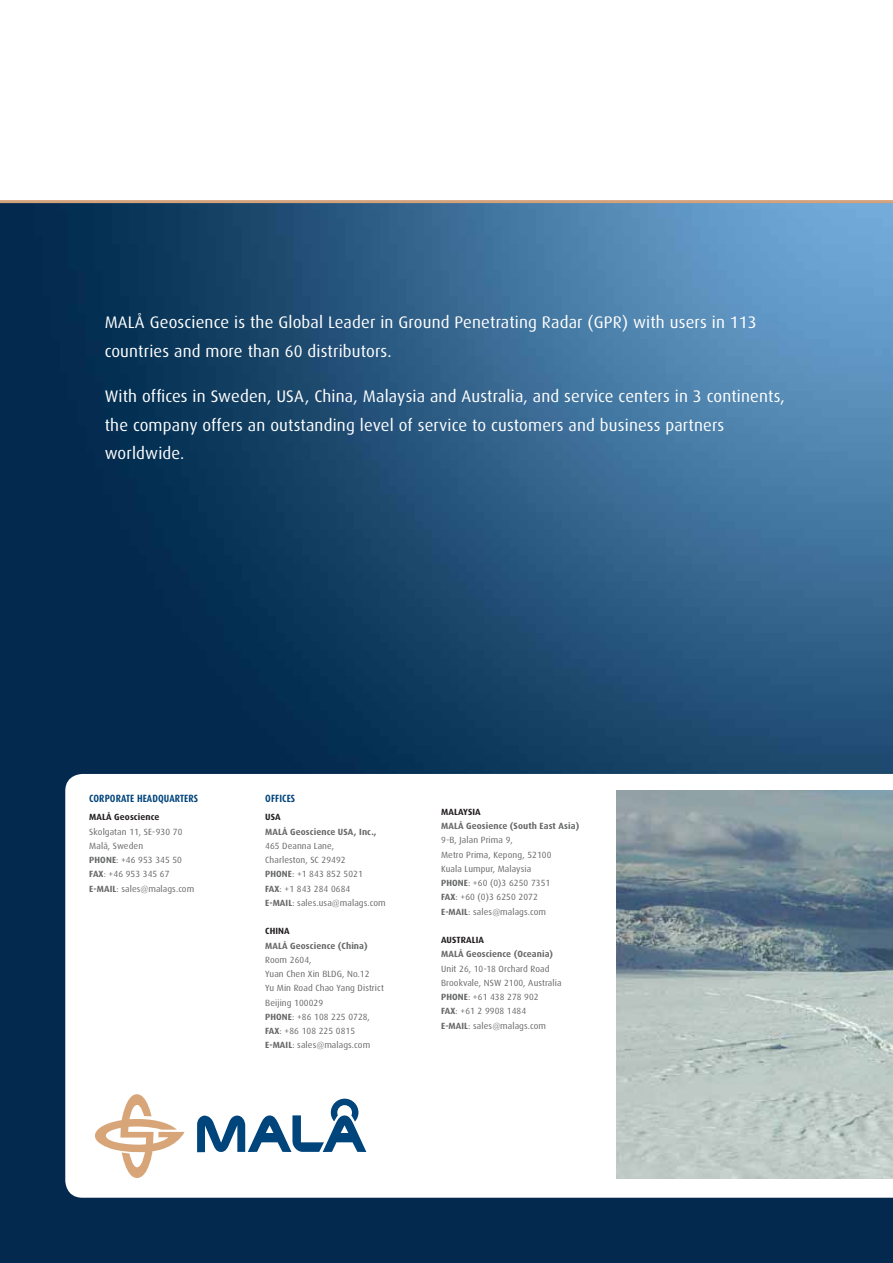
<style>
.page{position:relative;width:893px;height:1263px;background:#fff}
.page>*{position:absolute;margin:0;border:0;box-sizing:border-box;transform-origin:0 0}
.t1{font:16.8px/28.2px "Dax";letter-spacing:.01em;color:#fff}
.t2{font:700 10.5px "Dax Condensed";letter-spacing:.01em;color:#00447c}
.t3{font:9px/14.2px "Dax";letter-spacing:.01em;color:#666767}
.t4{font:700 9px "Dax";letter-spacing:.01em;color:#666767}
.t5{font:700 9px "Dax";letter-spacing:.01em;color:#231f20}
.s1{font-weight:700}
</style>
<div class="page">
<img style="left:0;top:203px;width:892px;height:1060px">
<svg style="left:65px;top:774px;width:827px;height:424px"></svg>
<img style="left:617px;top:791px;width:275px;height:387px">
<svg style="left:197px;top:1099px;width:169px;height:53px"></svg>
<svg style="left:95px;top:1094px;width:90px;height:84px"></svg>
<hr style="left:0;top:200px;width:892px;height:3px;background:#d3a27b">
<h1 class="t1" style="left:105px;top:309px;width:654px">MALÅ Geoscience is the Global Leader in Ground Penetrating Radar (GPR) with users in 113 countries and more than 60 distributors.</h1>
<h1 class="t1" style="left:105px;top:383px;width:682px">With offices in Sweden, USA, China, Malaysia and Australia, and service centers in 3 continents, the company offers an outstanding level of service to customers and business partners worldwide.</h1>
<p class="t2" style="left:89px;top:792px;width:110px">CORPORATE HEADQUARTERS</p>
<p class="t5" style="left:89px;top:812px;width:72px">MALÅ Geoscience</p>
<p class="t3" style="left:89px;top:824px;width:106px">Skolgatan 11, SE-930 70<br>Malå, Sweden<br><span class="s1">PHONE</span>: +46 953 345 50<br><span class="s1">FAX</span>: +46 953 345 67<br><span class="s1">E-MAIL</span>: sales@malags.com</p>
<p class="t2" style="left:265px;top:792px;width:31px">OFFICES</p>
<p class="t5" style="left:265px;top:812px;width:17px">USA</p>
<p class="t4" style="left:265px;top:826px;width:113px">MALÅ Geoscience USA, Inc.,</p>
<p class="t3" style="left:265px;top:839px;width:122px">465 Deanna Lane,<br>Charleston, SC 29492<br><span class="s1">PHONE</span>: +1 843 852 5021<br><span class="s1">FAX</span>: +1 843 284 0684<br><span class="s1">E-MAIL</span>: sales.usa@malags.com</p>
<p class="t5" style="left:265px;top:926px;width:26px">CHINA</p>
<p class="t4" style="left:265px;top:940px;width:104px">MALÅ Geoscience (China)</p>
<p class="t3" style="left:265px;top:953px;width:120px">Room 2604,<br>Yuan Chen Xin BLDG, No.12<br>Yu Min Road Chao Yang District<br>Beijing 100029<br><span class="s1">PHONE</span>: +86 108 225 0728,<br><span class="s1">FAX</span>: +86 108 225 0815<br><span class="s1">E-MAIL</span>: sales@malags.com</p>
<p class="t5" style="left:441px;top:807px;width:41px">MALAYSIA</p>
<p class="t4" style="left:441px;top:821px;width:140px">MALÅ Geosience (South East Asia)</p>
<p class="t3" style="left:441px;top:833px;width:112px">9-B, Jalan Prima 9,<br>Metro Prima, Kepong, 52100<br>Kuala Lumpur, Malaysia<br><span class="s1">PHONE</span>: +60 (0)3 6250 7351<br><span class="s1">FAX</span>: +60 (0)3 6250 2072<br><span class="s1">E-MAIL</span>: sales@malags.com</p>
<p class="t5" style="left:441px;top:935px;width:44px">AUSTRALIA</p>
<p class="t4" style="left:441px;top:949px;width:114px">MALÅ Geoscience (Oceania)</p>
<p class="t3" style="left:441px;top:961px;width:122px">Unit 26, 10-18 Orchard Road<br>Brookvale, NSW 2100, Australia<br><span class="s1">PHONE</span>: +61 438 278 902<br><span class="s1">FAX</span>: +61 2 9908 1484<br><span class="s1">E-MAIL</span>: sales@malags.com</p>
</div>
